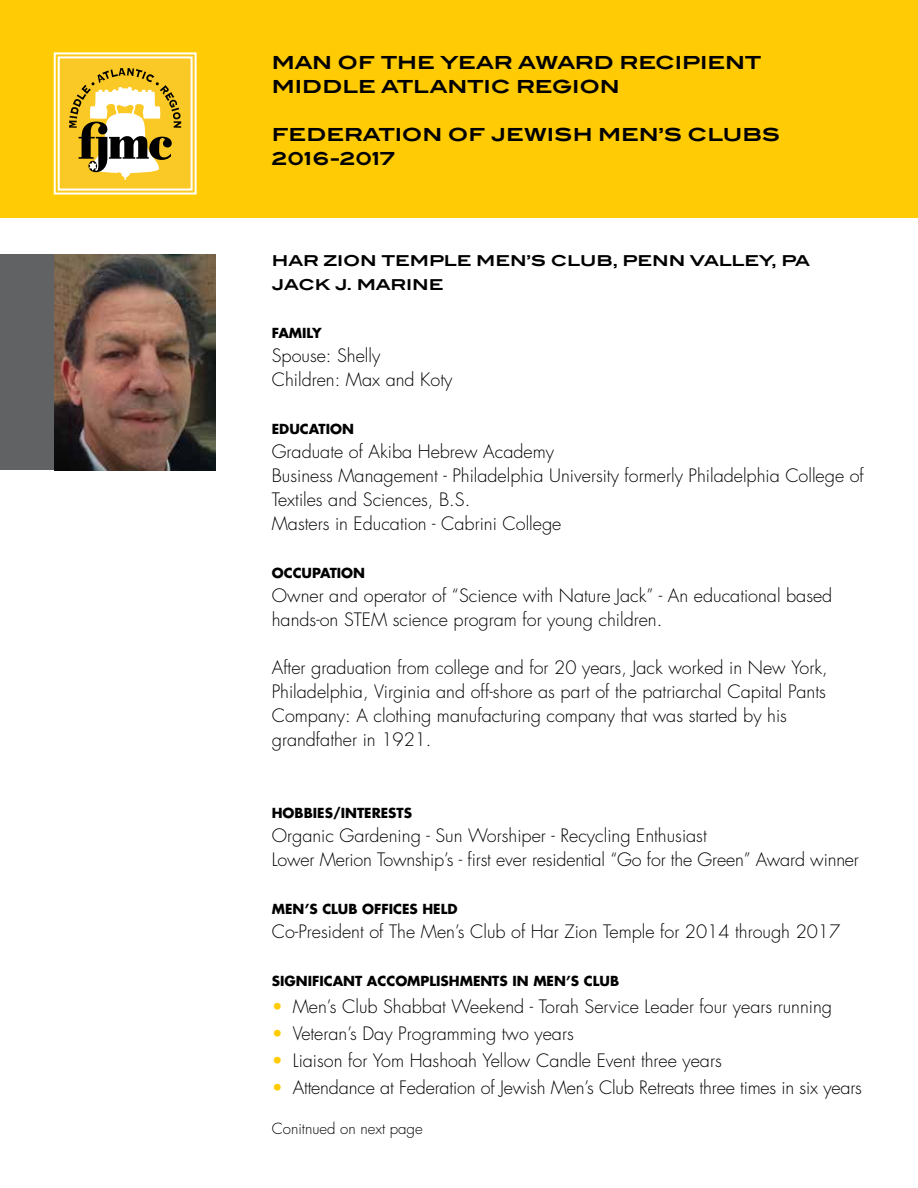
<style>
.page{position:relative;width:918px;height:1188px;background:#fff}
.page>*{position:absolute;margin:0;border:0;box-sizing:border-box;transform-origin:0 0}
.t1{font:300 18px/24px "Futura";color:#000}
.t2{font:700 18px/24px "Blair ITC";color:#000}
.t3{font:700 15px/24px "Blair ITC";letter-spacing:-.005em;color:#000}
.t4{font:300 15px "Futura";color:#000}
.t5{font:700 13.5px "Futura";color:#000}
.s1{color:#ffcb05}
</style>
<div class="page">
<div style="left:0;top:0;width:918px;height:218px;background:#ffcb05"></div>
<svg style="left:53px;top:52px;width:144px;height:143px;background:#dfbe52"></svg>
<div style="left:58px;top:56px;width:135px;height:135px;border:2px solid #fff"></div>
<img style="left:54px;top:254px;width:162px;height:216px">
<div style="left:0;top:254px;width:54px;height:216px;background:#616264"></div>
<p class="t2" style="left:272px;top:50px;width:491px">MAN OF THE YEAR AWARD RECIPIENT<br>MIDDLE ATLANTIC REGION</p>
<p class="t2" style="left:272px;top:122px;width:510px">FEDERATION OF JEWISH MEN’S CLUBS<br>2016-2017</p>
<p class="t3" style="left:272px;top:248px;width:540px">HAR ZION TEMPLE MEN’S CLUB, PENN VALLEY, PA<br>JACK J. MARINE</p>
<p class="t5" style="left:272px;top:323px;width:51px">FAMILY</p>
<p class="t1" style="left:272px;top:343px;width:182px">Spouse: Shelly<br>Children: Max and Koty</p>
<p class="t5" style="left:272px;top:419px;width:84px">EDUCATION</p>
<p class="t1" style="left:272px;top:439px;width:594px">Graduate of Akiba Hebrew Academy<br>Business Management - Philadelphia University formerly Philadelphia College of Textiles and Sciences, B.S.<br>Masters in Education - Cabrini College</p>
<p class="t5" style="left:272px;top:563px;width:95px">OCCUPATION</p>
<p class="t1" style="left:272px;top:583px;width:562px">Owner and operator of “Science with Nature Jack” - An educational based hands-on STEM science program for young children.</p>
<p class="t1" style="left:272px;top:655px;width:557px">After graduation from college and for 20 years, Jack worked in New York, Philadelphia, Virginia and off-shore as part of the patriarchal Capital Pants Company: A clothing manufacturing company that was started by his grandfather in 1921.</p>
<p class="t5" style="left:272px;top:803px;width:142px">HOBBIES/INTERESTS</p>
<p class="t1" style="left:272px;top:823px;width:589px">Organic Gardening - Sun Worshiper - Recycling Enthusiast<br>Lower Merion Township’s - first ever residential “Go for the Green” Award winner</p>
<p class="t5" style="left:272px;top:899px;width:187px">MEN’S CLUB OFFICES HELD</p>
<p class="t1" style="left:272px;top:919px;width:570px">Co-President of The Men’s Club of Har Zion Temple for 2014 through 2017</p>
<p class="t5" style="left:272px;top:971px;width:349px">SIGNIFICANT ACCOMPLISHMENTS IN MEN’S CLUB</p>
<p class="t1" style="left:272px;top:994px;width:562px"><span class="s1">•</span> Men’s Club Shabbat Weekend - Torah Service Leader four years running</p>
<p class="t1" style="left:272px;top:1021px;width:304px"><span class="s1">•</span> Veteran’s Day Programming two years</p>
<p class="t1" style="left:272px;top:1048px;width:452px"><span class="s1">•</span> Liaison for Yom Hashoah Yellow Candle Event three years</p>
<p class="t1" style="left:272px;top:1075px;width:592px"><span class="s1">•</span> Attendance at Federation of Jewish Men’s Club Retreats three times in six years</p>
<p class="t4" style="left:272px;top:1119px;width:153px">Conitnued on next page</p>
</div>
